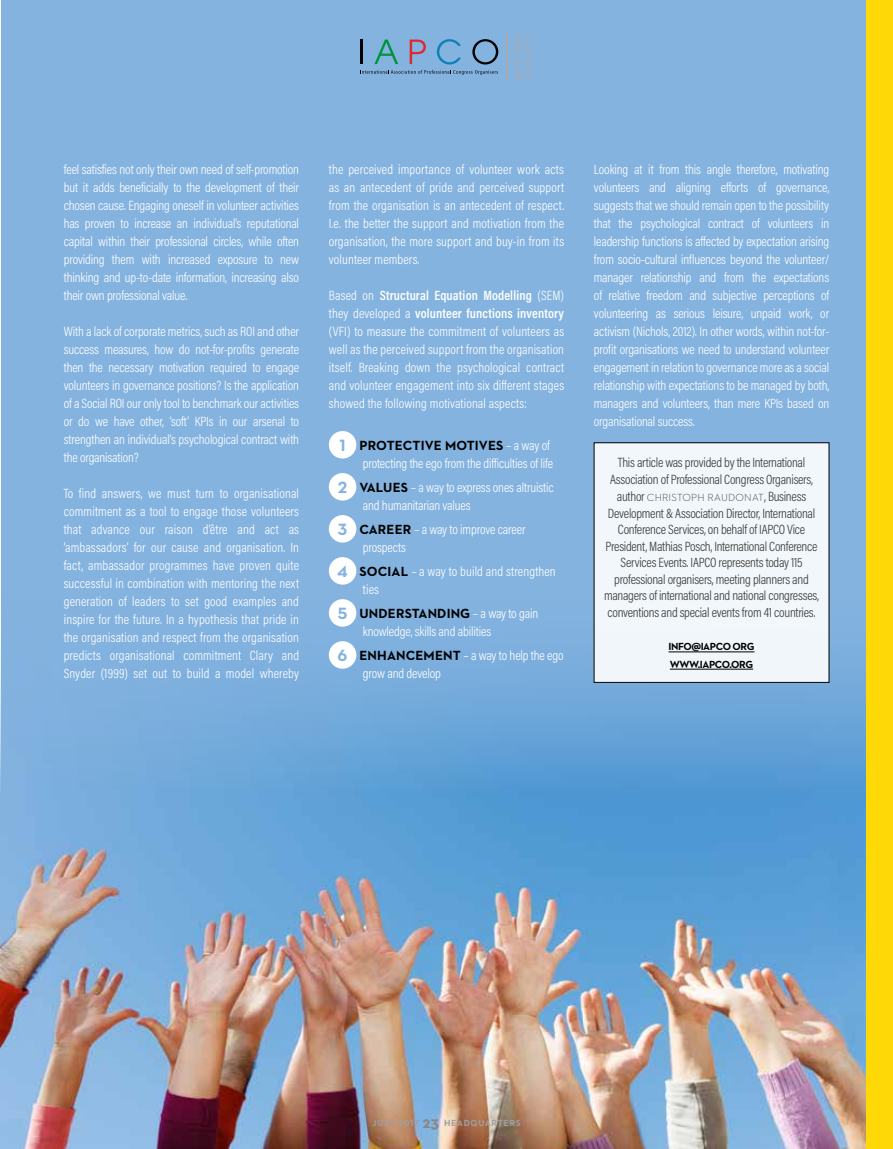
<style>
.page{position:relative;width:893px;height:1149px;background:#fff}
.page>*{position:absolute;margin:0;border:0;box-sizing:border-box;transform-origin:0 0}
.t1{font:300 13.5px/18px "Acumin Pro Cond";letter-spacing:-.005em;color:#fff;text-align:justify}
.t2{font:300 13.5px/16.5px "Acumin Pro Cond";letter-spacing:-.02em;color:#3c3c3b;text-align:center}
.t3{font:700 13.5px "Neutraface 2 Text";letter-spacing:.01em;color:#000}
.t4{font:300 10.5px "Neutraface 2 Text";letter-spacing:.02em;color:#3c3c3b}
.t5{font:700 10.5px/17.2px "Neutraface 2 Text";letter-spacing:-.04em;color:#000}
.t6{font:700 9px "Neutraface 2 Text";letter-spacing:.07em;color:#a19e9e}
.s1{font-weight:600}
.s2{font-size:16.65px;color:#84b3e0}
.s3{font-family:"Acumin Pro Cond";font-weight:300;color:#fff}
.s4{font-family:"Neutraface 2 Text";font-weight:700;font-size:16.65px;color:#84b3e0}
.s5{font-family:"Neutraface 2 Text";font-weight:700;color:#000}
.s6{font-family:"Acumin Pro Cond";font-size:13.5px}
.s7{font-size:16.5px;color:#878787}
</style>
<div class="page">
<div style="left:1px;top:0;width:892px;height:829px;background:#84b3e0"></div>
<img style="left:0;top:582px;width:866px;height:566px">
<div style="left:866px;top:0;width:27px;height:1148px;background:#ffd907"></div>
<svg style="left:515px;top:34px;width:17px;height:46px"></svg>
<hr style="left:506px;top:34px;width:1px;height:46px;background:#a8aaaf">
<hr style="left:360px;top:40px;width:3px;height:24px;background:#020203">
<svg style="left:374px;top:40px;width:24px;height:24px"></svg>
<svg style="left:410px;top:40px;width:16px;height:24px"></svg>
<svg style="left:437px;top:39px;width:24px;height:25px"></svg>
<svg style="left:472px;top:39px;width:26px;height:25px"></svg>
<svg style="left:362px;top:70px;width:136px;height:5px"></svg>
<div style="left:594px;top:442px;width:235px;height:240px;background:#f2f7fb"></div>
<hr style="left:669px;top:651px;width:85px;height:1px;background:#000">
<hr style="left:670px;top:668px;width:83px;height:1px;background:#000">
<div style="left:329px;top:431px;width:27px;height:27px;background:#fff;border-radius:50%"></div>
<div style="left:329px;top:473px;width:27px;height:27px;background:#fff;border-radius:50%"></div>
<div style="left:329px;top:515px;width:27px;height:27px;background:#fff;border-radius:50%"></div>
<div style="left:329px;top:557px;width:27px;height:27px;background:#fff;border-radius:50%"></div>
<div style="left:329px;top:599px;width:27px;height:27px;background:#fff;border-radius:50%"></div>
<div style="left:329px;top:641px;width:27px;height:27px;background:#fff;border-radius:50%"></div>
<p class="t1" style="left:64px;top:160px;width:237px">feel satisfies not only their own need of self-promotion but it adds beneficially to the development of their chosen cause. Engaging oneself in volunteer activities has proven to increase an individual’s reputational capital within their professional circles, while often providing them with increased exposure to new thinking and up-to-date information, increasing also their own professional value.</p>
<p class="t1" style="left:64px;top:322px;width:237px">With a lack of corporate metrics, such as ROI and other success measures, how do not-for-profits generate then the necessary motivation required to engage volunteers in governance positions? Is the application of a Social ROI our only tool to benchmark our activities or do we have other, ‘soft’ KPIs in our arsenal to strengthen an individual’s psychological contract with the organisation?</p>
<p class="t1" style="left:64px;top:484px;width:237px">To find answers, we must turn to organisational commitment as a tool to engage those volunteers that advance our raison d’être and act as ‘ambassadors’ for our cause and organisation. In fact, ambassador programmes have proven quite successful in combination with mentoring the next generation of leaders to set good examples and inspire for the future. In a hypothesis that pride in the organisation and respect from the organisation predicts organisational commitment Clary and Snyder (1999) set out to build a model whereby</p>
<p class="t1" style="left:329px;top:160px;width:237px">the perceived importance of volunteer work acts as an antecedent of pride and perceived support from the organisation is an antecedent of respect.<br>I.e. the better the support and motivation from the organisation, the more support and buy-in from its volunteer members.</p>
<p class="t1" style="left:329px;top:286px;width:237px">Based on <span class="s1">Structural Equation Modelling</span> (SEM) they developed a <span class="s1">volunteer functions inventory </span>(VFI) to measure the commitment of volunteers as well as the perceived support from the organisation itself. Breaking down the psychological contract and volunteer engagement into six different stages showed the following motivational aspects:</p>
<p class="t3" style="left:340px;top:436px;width:212px"><span class="s2">1</span> PROTECTIVE MOTIVES <span class="s3">– a way of</span></p>
<p class="t1" style="left:338px;top:451px;width:217px;line-height:24px;text-align:right">protecting the ego from the difficulties of life<br><span class="s4">2</span> <span class="s5">VALUES</span> – a way to express ones altruistic</p>
<p class="t1" style="left:338px;top:493px;width:189px;line-height:24px;text-indent:25px">and humanitarian values<br><span class="s4">3</span> <span class="s5">CAREER</span> – a way to improve career</p>
<p class="t1" style="left:337px;top:535px;width:220px;line-height:24px;text-indent:26px">prospects<br><span class="s4">4</span> <span class="s5">SOCIAL</span> – a way to build and strengthen</p>
<p class="t1" style="left:363px;top:580px;width:18px">ties</p>
<p class="t3" style="left:338px;top:604px;width:202px"><span class="s2">5</span> UNDERSTANDING <span class="s3">– a way to gain</span></p>
<p class="t1" style="left:338px;top:619px;width:228px;line-height:24px;text-indent:25px">knowledge, skills and abilities<br><span class="s4">6</span> <span class="s5">ENHANCEMENT</span> – a way to help the ego</p>
<p class="t1" style="left:363px;top:664px;width:80px">grow and develop</p>
<p class="t1" style="left:594px;top:160px;width:237px">Looking at it from this angle therefore, motivating volunteers and aligning efforts of governance, suggests that we should remain open to the possibility that the psychological contract of volunteers in leadership functions is affected by expectation arising from socio-cultural influences beyond the volunteer/ manager relationship and from the expectations of relative freedom and subjective perceptions of volunteering as serious leisure, unpaid work, or activism (Nichols, 2012). In other words, within not-for&shy;profit organisations we need to understand volunteer engagement in relation to governance more as a social relationship with expectations to be managed by both, managers and volunteers, than mere KPIs based on organisational success.</p>
<p class="t2" style="left:610px;top:454px;width:205px">This article was provided by the International<br>Association of Professional Congress Organisers,</p>
<p class="t4" style="left:617px;top:491px;width:191px"><span class="s6">author</span> CHRISTOPH RAUDONAT<span class="s6">, Business</span></p>
<p class="t2" style="left:604px;top:504px;width:216px">Development &amp; Association Director, International Conference Services, on behalf of IAPCO Vice President, Mathias Posch, International Conference Services Events. IAPCO represents today 115 professional organisers, meeting planners and managers of international and national congresses, conventions and special events from 41 countries.</p>
<p class="t5" style="left:669px;top:638px;width:87px">INFO@IAPCO ORG<br>WWW.IAPCO.ORG</p>
<p class="t6" style="left:372px;top:1117px;width:150px">JULY 2017 <span class="s7">23</span> HEADQUARTERS</p>
</div>
